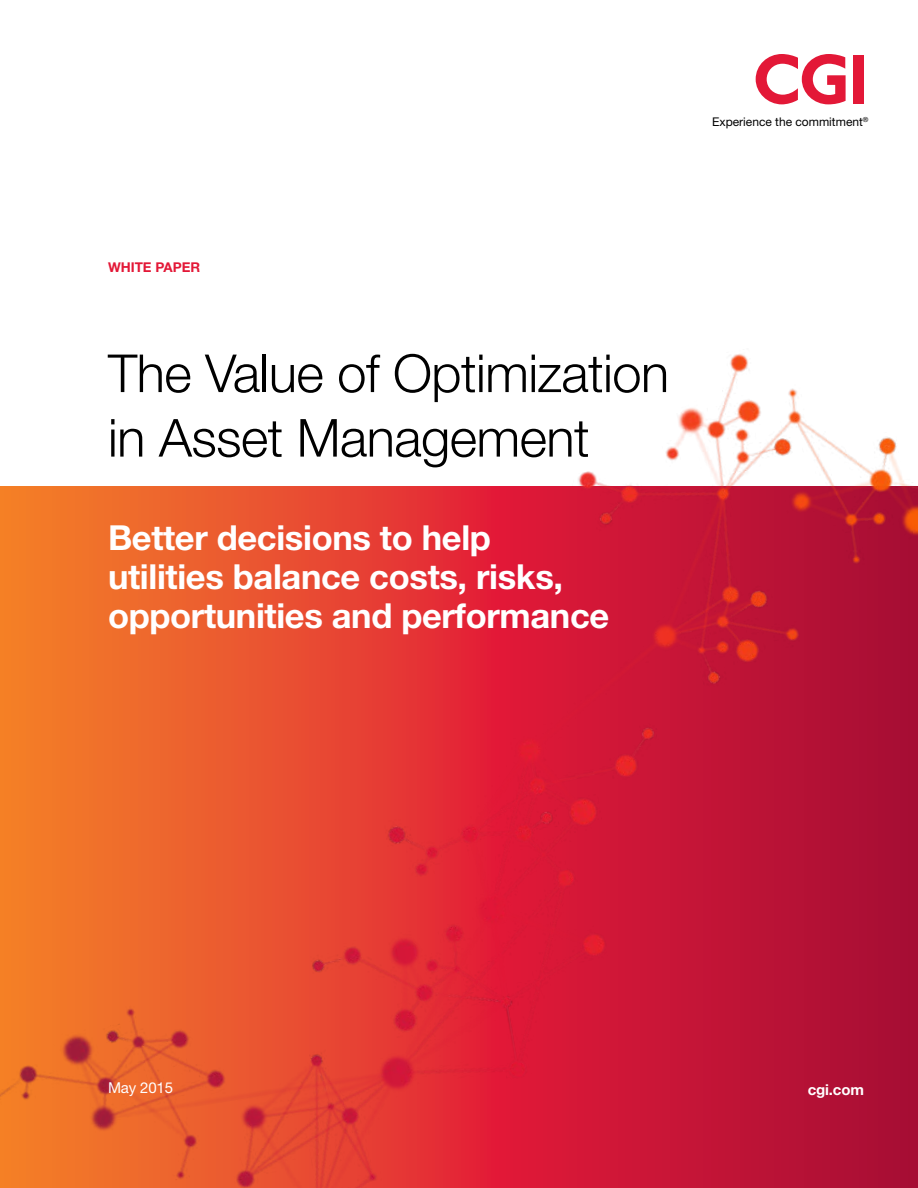
<style>
.page{position:relative;width:918px;height:1188px;background:#fff}
.page>*{position:absolute;margin:0;border:0;box-sizing:border-box;transform-origin:0 0}
.t1{font:300 52.5px/64.5px "Helvetica Neue";letter-spacing:-.01em;color:#000}
.t2{font:700 34.5px/39px "Helvetica Neue";letter-spacing:-.01em;color:#fff}
.t3{font:15px "Helvetica Neue";letter-spacing:-.01em;color:#fff}
.t4{font:700 15px "Helvetica Neue";letter-spacing:-.01em;color:#fff}
.t5{font:700 13.5px "Helvetica Neue";color:#e31837}
.t6{font:12px "Helvetica Neue";color:#000}
</style>
<div class="page">
<svg style="left:756px;top:54px;width:90px;height:50px"></svg>
<div style="left:854px;top:55px;width:10px;height:48px;background:#e31837"></div>
<img style="left:0;top:354px;width:918px;height:834px">
<p class="t6" style="left:712px;top:115px;width:158px">Experience the commitment<sup>®</sup></p>
<p class="t5" style="left:108px;top:259px;width:94px">white PAPER</p>
<h1 class="t1" style="left:108px;top:340px;width:563px">The Value of Optimization in Asset Management</h1>
<p class="t2" style="left:108px;top:517px;width:503px">Better decisions to help utilities balance costs, risks, opportunities and performance</p>
<p class="t3" style="left:108px;top:1078px;width:67px">May 2015</p>
<p class="t4" style="left:808px;top:1081px;width:58px">cgi.com</p>
</div>
